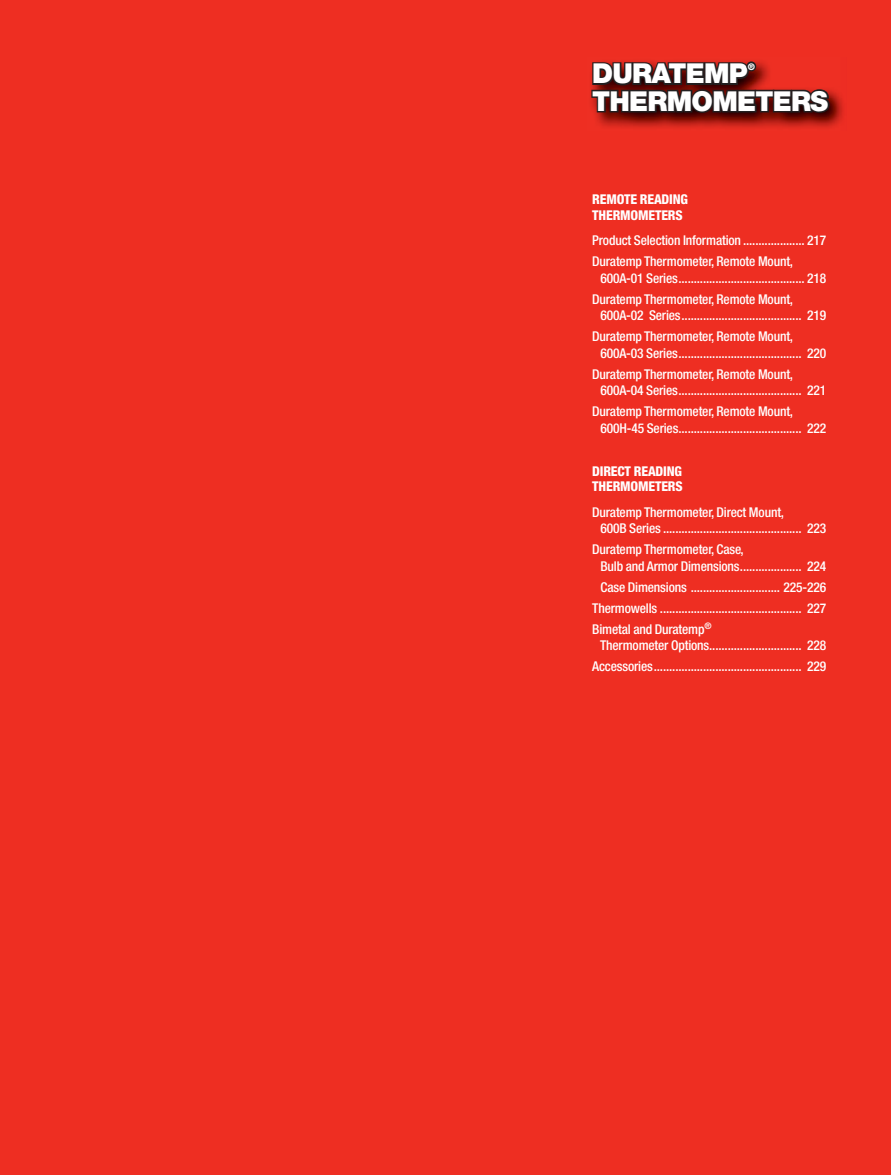
<style>
.page{position:relative;width:891px;height:1175px;background:#fff}
.page>*{position:absolute;margin:0;border:0;box-sizing:border-box;transform-origin:0 0}
.t1{font:900 27.45px "Helvetica Neue";letter-spacing:-.025em;color:#fff}
.t2{font:500 condensed 13.5px/21px "Helvetica Neue";letter-spacing:-.01em;color:#fff}
.t3{font:800 condensed 13.5px/15px "Helvetica Neue";letter-spacing:-.015em;color:#fff}
.t4{font:900 9.15px "Helvetica Neue";color:#fff}
</style>
<div class="page">
<div style="left:0;top:0;width:891px;height:1174px;background:#ee2e22"></div>
<div style="left:592px;top:193px;width:234px;height:707px;background:#ee2e22"></div>
<img style="left:587px;top:57px;width:260px;height:73px">
<svg style="left:590px;top:48px;width:241px;height:81px;background:#841d17"></svg>
<h1 class="t1" style="left:592px;top:57px;width:157px">DURATEMP</h1>
<p class="t4" style="left:748px;top:61px;width:9px">®</p>
<h1 class="t1" style="left:592px;top:85px;width:238px">THERMOMETERS</h1>
<p class="t3" style="left:592px;top:192px;width:97px">REMOTE READING<br>THERMOMETERS</p>
<p class="t2" style="left:592px;top:229px;width:235px">Product Selection Information .................... 217<br>Duratemp Thermometer, Remote Mount,</p>
<p class="t2" style="left:592px;top:267px;width:235px;text-indent:8px">600A-01 Series ......................................... 218<br>Duratemp Thermometer, Remote Mount,</p>
<p class="t2" style="left:592px;top:304px;width:235px;text-indent:8px">600A-02 Series ....................................... 219<br>Duratemp Thermometer, Remote Mount,</p>
<p class="t2" style="left:592px;top:342px;width:235px;text-indent:8px">600A-03 Series ........................................ 220<br>Duratemp Thermometer, Remote Mount,</p>
<p class="t2" style="left:592px;top:379px;width:235px;text-indent:8px">600A-04 Series ........................................ 221<br>Duratemp Thermometer, Remote Mount,</p>
<p class="t2" style="left:601px;top:417px;width:227px">600H-45 Series ........................................ 222</p>
<p class="t3" style="left:592px;top:463px;width:92px">DIRECT READING<br>THERMOMETERS</p>
<p class="t2" style="left:601px;top:503px;width:227px;line-height:16.5px;text-indent:-8px">Duratemp Thermometer, Direct Mount,<br>600B Series ............................................. 223</p>
<p class="t2" style="left:601px;top:541px;width:227px;line-height:16.5px;text-indent:-8px">Duratemp Thermometer, Case,<br>Bulb and Armor Dimensions .................... 224</p>
<p class="t2" style="left:592px;top:576px;width:235px;text-align:justify;text-indent:8px">Case Dimensions ............................. 225-226<br>Thermowells .............................................. 227<br>Bimetal and Duratemp<sup>®</sup></p>
<p class="t2" style="left:592px;top:634px;width:235px;text-align:center">Thermometer Options.............................. 228<br>Accessories ................................................ 229</p>
</div>
